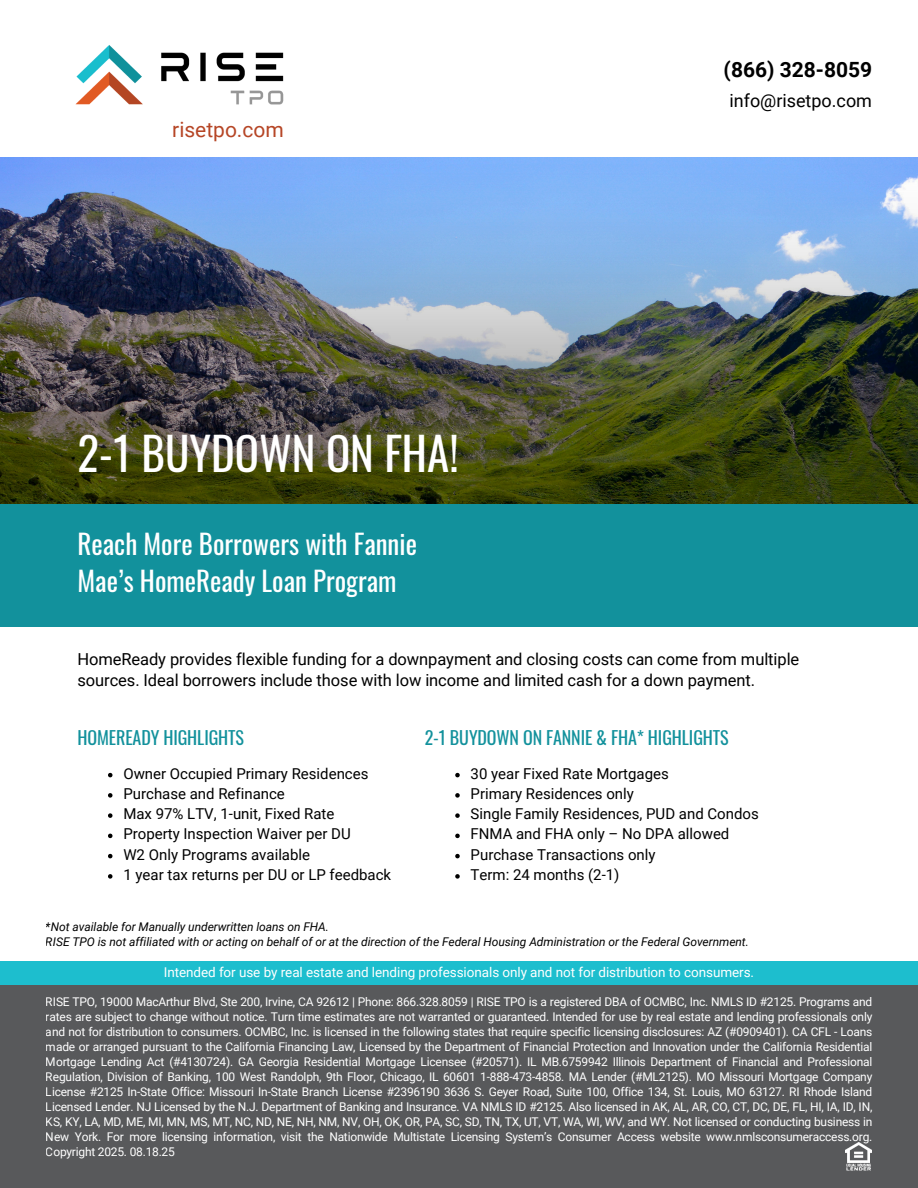
<style>
.page{position:relative;width:918px;height:1188px;background:#fff}
.page>*{position:absolute;margin:0;border:0;box-sizing:border-box;transform-origin:0 0}
.t1{font:45px "Oswald";color:#fff}
.t2{font:27px/37.2px "Oswald";color:#fff}
.t3{font:700 21px "Roboto";color:#000}
.t4{font:21px "Roboto";color:#b64626}
.t5{font:18px "Oswald";letter-spacing:-.005em;color:#12919c}
.t6{font:18px "Roboto";color:#000}
.t7{font:16.5px/21.3px "Roboto";letter-spacing:-.005em;color:#000}
.t8{font:15px "Roboto";color:#000}
.t9{font:13.5px "Roboto";letter-spacing:-.005em;color:#fff}
.t10{font:12px/15px "Roboto";letter-spacing:-.015em;color:#fff;text-align:justify}
.t11{font:italic 12px/15px "Roboto";letter-spacing:-.005em;color:#000}
</style>
<div class="page">
<img style="left:0;top:158px;width:918px;height:346px">
<div style="left:0;top:504px;width:918px;height:123px;background:#12919c"></div>
<div style="left:0;top:961px;width:918px;height:24px;background:#1dbece"></div>
<div style="left:0;top:985px;width:918px;height:203px;background:#58595b"></div>
<img style="left:846px;top:1143px;width:26px;height:28px">
<img style="left:75px;top:45px;width:209px;height:60px">
<svg style="left:108px;top:773px;width:4px;height:4px"></svg>
<svg style="left:108px;top:793px;width:4px;height:5px"></svg>
<svg style="left:108px;top:813px;width:4px;height:5px"></svg>
<svg style="left:108px;top:834px;width:4px;height:4px"></svg>
<svg style="left:108px;top:854px;width:4px;height:4px"></svg>
<svg style="left:108px;top:874px;width:4px;height:5px"></svg>
<svg style="left:455px;top:773px;width:5px;height:4px"></svg>
<svg style="left:455px;top:793px;width:5px;height:5px"></svg>
<svg style="left:455px;top:813px;width:5px;height:5px"></svg>
<svg style="left:455px;top:834px;width:5px;height:4px"></svg>
<svg style="left:455px;top:854px;width:5px;height:4px"></svg>
<svg style="left:455px;top:874px;width:5px;height:5px"></svg>
<p class="t4" style="left:172px;top:117px;width:113px">risetpo.com</p>
<p class="t1" style="left:77px;top:418px;width:383px">2-1 BUYDOWN ON FHA!</p>
<p class="t2" style="left:77px;top:524px;width:341px">Reach More Borrowers with Fannie<br>Mae’s HomeReady Loan Program</p>
<p class="t3" style="left:724px;top:57px;width:150px">(866) 328-8059</p>
<p class="t6" style="left:730px;top:90px;width:144px">info@risetpo.com</p>
<p class="t7" style="left:77px;top:649px;width:723px">HomeReady provides flexible funding for a downpayment and closing costs can come from multiple sources. Ideal borrowers include those with low income and limited cash for a down payment.</p>
<p class="t5" style="left:77px;top:724px;width:168px">HOMEREADY HIGHLIGHTS</p>
<p class="t8" style="left:123px;top:765px;width:247px">Owner Occupied Primary Residences</p>
<p class="t8" style="left:123px;top:785px;width:163px">Purchase and Refinance</p>
<p class="t8" style="left:123px;top:805px;width:213px">Max 97% LTV, 1-unit, Fixed Rate</p>
<p class="t8" style="left:123px;top:825px;width:229px">Property Inspection Waiver per DU</p>
<p class="t8" style="left:123px;top:846px;width:188px">W2 Only Programs available</p>
<p class="t8" style="left:123px;top:866px;width:269px">1 year tax returns per DU or LP feedback</p>
<p class="t5" style="left:425px;top:724px;width:306px">2-1 BUYDOWN ON FANNIE &amp; FHA* HIGHLIGHTS</p>
<p class="t8" style="left:471px;top:765px;width:200px">30 year Fixed Rate Mortgages</p>
<p class="t8" style="left:471px;top:785px;width:165px">Primary Residences only</p>
<p class="t8" style="left:471px;top:805px;width:290px">Single Family Residences, PUD and Condos</p>
<p class="t8" style="left:471px;top:825px;width:260px">FNMA and FHA only – No DPA allowed</p>
<p class="t8" style="left:471px;top:846px;width:187px">Purchase Transactions only</p>
<p class="t8" style="left:471px;top:866px;width:150px">Term: 24 months (2-1)</p>
<p class="t11" style="left:46px;top:920px;width:705px">*Not available for Manually underwritten loans on FHA.<br>RISE TPO is not affiliated with or acting on behalf of or at the direction of the Federal Housing Administration or the Federal Government.</p>
<p class="t9" style="left:164px;top:965px;width:592px">Intended for use by real estate and lending professionals only and not for distribution to consumers.</p>
<p class="t10" style="left:46px;top:994px;width:828px">RISE TPO, 19000 MacArthur Blvd, Ste 200, Irvine, CA 92612 | Phone: 866.328.8059 | RISE TPO is a registered DBA of OCMBC, Inc. NMLS ID #2125. Programs and rates are subject to change without notice. Turn time estimates are not warranted or guaranteed. Intended for use by real estate and lending professionals only and not for distribution to consumers. OCMBC, Inc. is licensed in the following states that require specific licensing disclosures: AZ (#0909401). CA CFL - Loans made or arranged pursuant to the California Financing Law, Licensed by the Department of Financial Protection and Innovation under the California Residential Mortgage Lending Act (#4130724). GA Georgia Residential Mortgage Licensee (#20571). IL MB.6759942 Illinois Department of Financial and Professional Regulation, Division of Banking, 100 West Randolph, 9th Floor, Chicago, IL 60601 1-888-473-4858. MA Lender (#ML2125). MO Missouri Mortgage Company License #2125 In-State Office: Missouri In-State Branch License #2396190 3636 S. Geyer Road, Suite 100, Office 134, St. Louis, MO 63127. RI Rhode Island Licensed Lender. NJ Licensed by the N.J. Department of Banking and Insurance. VA NMLS ID #2125. Also licensed in AK, AL, AR, CO, CT, DC, DE, FL, HI, IA, ID, IN, KS, KY, LA, MD, ME, MI, MN, MS, MT, NC, ND, NE, NH, NM, NV, OH, OK, OR, PA, SC, SD, TN, TX, UT, VT, WA, WI, WV, and WY. Not licensed or conducting business in New York. For more licensing information, visit the Nationwide Multistate Licensing System’s Consumer Access website www.nmlsconsumeraccess.org.<br>Copyright 2025. 08.18.25</p>
</div>
